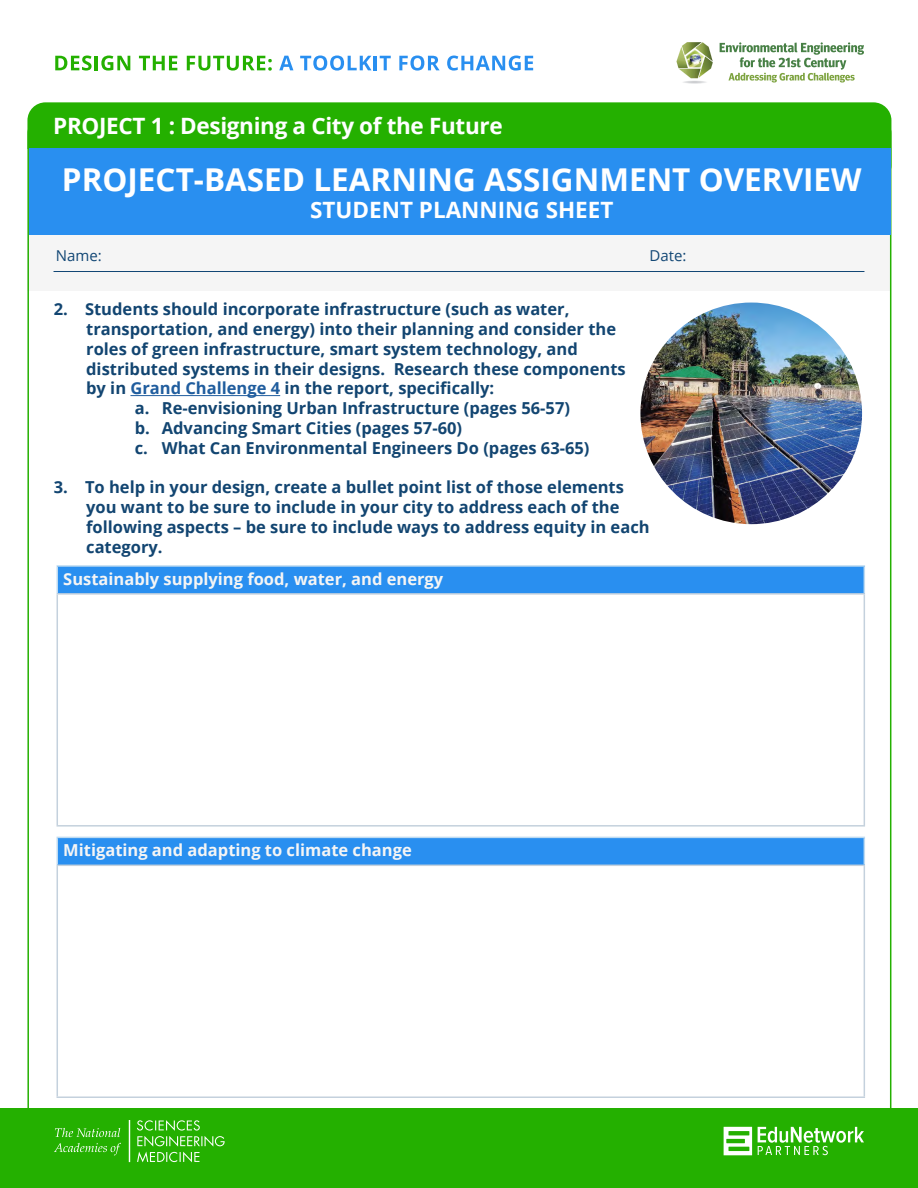
<style>
.page{position:relative;width:918px;height:1188px;background:#fff}
.page>*{position:absolute;margin:0;border:0;box-sizing:border-box;transform-origin:0 0}
.t1{font:700 31.5px "Open Sans";color:#fff}
.t2{font:700 22.5px "Open Sans";letter-spacing:-.015em;color:#fff}
.t3{font:700 16.5px/19.8px "Open Sans";color:#124571}
.t4{font:700 16.5px "Open Sans";color:#f5f5f5}
.t5{font:15px "Open Sans";color:#124775}
.s1{color:#205d9e}
</style>
<div class="page">
<svg style="left:676px;top:42px;width:37px;height:36px"></svg>
<img style="left:686px;top:49px;width:18px;height:18px">
<svg style="left:720px;top:42px;width:144px;height:41px"></svg>
<svg style="left:55px;top:56px;width:37px;height:15px"></svg>
<hr style="left:95px;top:56px;width:3px;height:14px;background:#24b000">
<svg style="left:101px;top:56px;width:29px;height:15px"></svg>
<svg style="left:139px;top:56px;width:38px;height:14px"></svg>
<svg style="left:187px;top:56px;width:85px;height:15px"></svg>
<svg style="left:279px;top:56px;width:14px;height:14px"></svg>
<svg style="left:300px;top:55px;width:71px;height:16px"></svg>
<hr style="left:374px;top:56px;width:3px;height:14px;background:#298ff0">
<svg style="left:380px;top:56px;width:11px;height:14px"></svg>
<svg style="left:399px;top:55px;width:41px;height:16px"></svg>
<svg style="left:447px;top:56px;width:86px;height:15px"></svg>
<div style="left:27px;top:102px;width:864px;height:81px;background:#24b000;border-radius:18px"></div>
<div style="left:27px;top:150px;width:864px;height:141px;background:#f5f5f5"></div>
<div style="left:0;top:1108px;width:918px;height:80px;background:#24b000"></div>
<svg style="left:758px;top:1127px;width:106px;height:28px"></svg>
<svg style="left:724px;top:1127px;width:28px;height:28px"></svg>
<svg style="left:54px;top:1143px;width:67px;height:12px"></svg>
<svg style="left:55px;top:1128px;width:65px;height:9px"></svg>
<svg style="left:137px;top:1120px;width:88px;height:42px"></svg>
<hr style="left:129px;top:1120px;width:1px;height:42px;background:#fff">
<div style="left:29px;top:148px;width:861px;height:87px;background:#298ff0"></div>
<hr style="left:54px;top:271px;width:810px;height:1px;background:#124775">
<hr style="left:130px;top:395px;width:150px;height:1px;background:#205d9e">
<div style="left:57px;top:566px;width:807px;height:28px;background:#298ff0"></div>
<hr style="left:57px;top:593px;width:808px;height:2px;background:#c4d1dd">
<hr style="left:57px;top:595px;width:1px;height:230px;background:#c4d1dd">
<hr style="left:864px;top:595px;width:1px;height:230px;background:#c4d1dd">
<hr style="left:57px;top:825px;width:808px;height:2px;background:#c4d1dd">
<hr style="left:57px;top:565px;width:808px;height:2px;background:#bfdbf1">
<svg style="left:57px;top:567px;width:1px;height:26px"></svg>
<svg style="left:864px;top:567px;width:1px;height:26px"></svg>
<img style="left:640px;top:303px;width:222px;height:221px;border-radius:111px">
<div style="left:57px;top:837px;width:807px;height:28px;background:#298ff0"></div>
<hr style="left:57px;top:865px;width:808px;height:1px;background:#c4d1dd">
<hr style="left:57px;top:866px;width:1px;height:230px;background:#c4d1dd">
<hr style="left:864px;top:866px;width:1px;height:230px;background:#c4d1dd">
<hr style="left:57px;top:1096px;width:808px;height:2px;background:#c4d1dd">
<hr style="left:57px;top:837px;width:808px;height:1px;background:#bfdbf1">
<svg style="left:57px;top:838px;width:1px;height:27px"></svg>
<svg style="left:864px;top:838px;width:1px;height:27px"></svg>
<h2 class="t2" style="left:53px;top:110px;width:451px">PROJECT 1 : Designing a City of the Future</h2>
<h1 class="t1" style="left:62px;top:158px;width:801px">PROJECT-BASED LEARNING ASSIGNMENT OVERVIEW</h1>
<h2 class="t2" style="left:310px;top:194px;width:305px">STUDENT PLANNING SHEET</h2>
<p class="t5" style="left:56px;top:245px;width:48px">Name:</p>
<p class="t5" style="left:649px;top:245px;width:38px">Date:</p>
<p class="t3" style="left:54px;top:299px;width:517px">2. Students should incorporate infrastructure (such as water,</p>
<p class="t3" style="left:86px;top:319px;width:531px">transportation, and energy) into their planning and consider the</p>
<p class="t3" style="left:86px;top:338px;width:493px">roles of green infrastructure, smart system technology, and</p>
<p class="t3" style="left:86px;top:358px;width:541px">distributed systems in their designs. Research these components</p>
<p class="t3" style="left:86px;top:378px;width:410px">by in <span class="s1">Grand Challenge 4</span> in the report, specifically:</p>
<p class="t3" style="left:135px;top:398px;width:437px">a. Re-envisioning Urban Infrastructure (pages 56-57)</p>
<p class="t3" style="left:135px;top:418px;width:329px">b. Advancing Smart Cities (pages 57-60)</p>
<p class="t3" style="left:135px;top:437px;width:456px">c. What Can Environmental Engineers Do (pages 63-65)</p>
<p class="t3" style="left:86px;top:477px;width:565px;text-indent:-32px">3. To help in your design, create a bullet point list of those elements you want to be sure to include in your city to address each of the following aspects – be sure to include ways to address equity in each category.</p>
<p class="t4" style="left:63px;top:567px;width:382px">Sustainably supplying food, water, and energy</p>
<p class="t4" style="left:63px;top:838px;width:350px">Mitigating and adapting to climate change</p>
</div>
